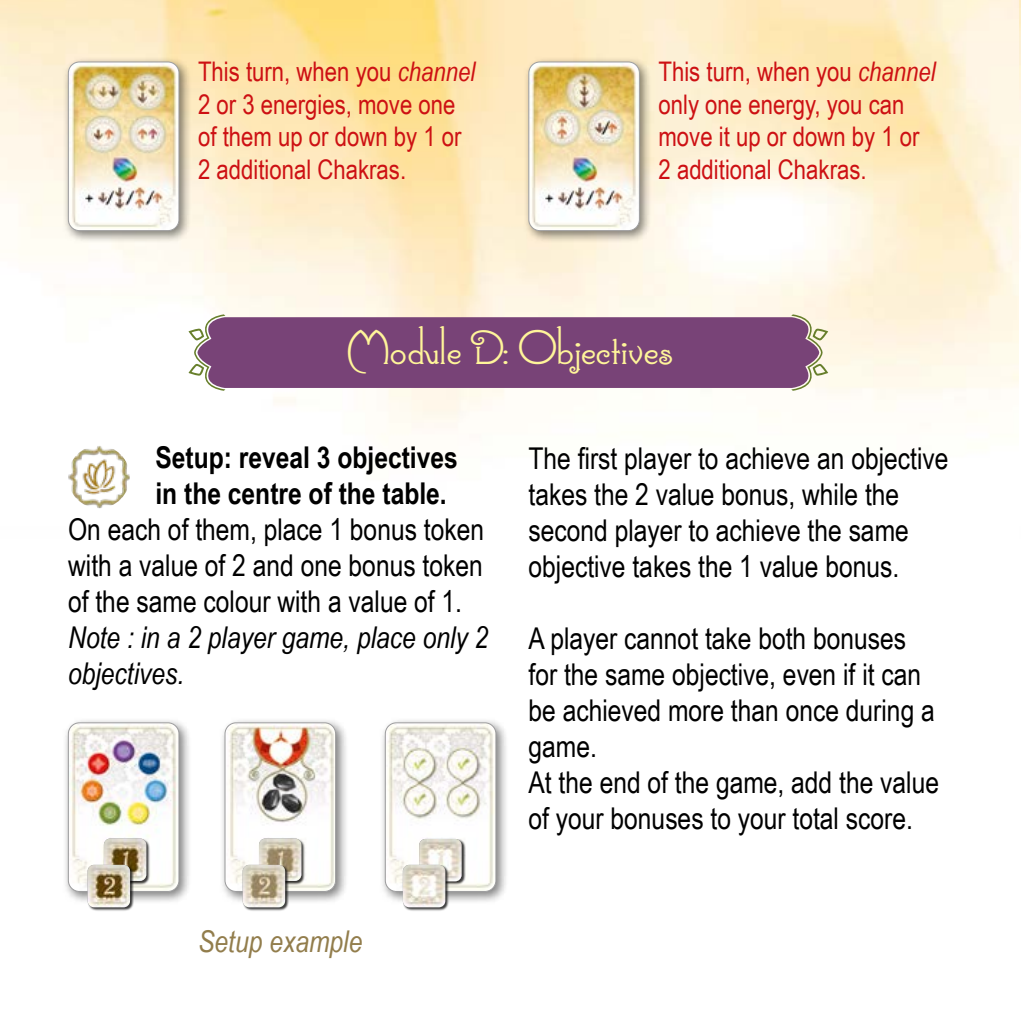
<style>
.page{position:relative;width:1021px;height:1021px;background:#fff}
.page>*{position:absolute;margin:0;border:0;box-sizing:border-box;transform-origin:0 0}
.t1{font:36px "Connie";color:#fff59a}
.t2{font:30px/36px "Arial Narrow";color:#000}
.t3{font:700 30px/36px "Arial Narrow";color:#000}
.t4{font:italic 30px/36px "Arial Narrow";color:#000}
.t5{font:italic 30px "Arial Narrow";color:#927d4c}
.t6{font:27px/32.4px "Arial Narrow";color:#cd1013}
.s1{font-style:italic}
</style>
<div class="page">
<img style="left:0;top:0;width:1020px;height:509px">
<svg style="left:791px;top:314px;width:37px;height:77px"></svg>
<svg style="left:188px;top:314px;width:37px;height:77px"></svg>
<div style="left:197px;top:317px;width:622px;height:71px;background:#784377"></div>
<div style="left:62px;top:56px;width:130px;height:188px;background:#000;opacity:.5"></div>
<img style="left:68px;top:62px;width:111px;height:168px">
<div style="left:68px;top:62px;width:111px;height:169px;border:1px solid #9c9c9d;border-radius:11px"></div>
<div style="left:62px;top:716px;width:130px;height:188px;background:#000;opacity:.5"></div>
<img style="left:68px;top:722px;width:111px;height:169px">
<div style="left:68px;top:722px;width:111px;height:169px;border:1px solid #9c9c9d;border-radius:11px"></div>
<div style="left:219px;top:716px;width:129px;height:188px;background:#000;opacity:.5"></div>
<img style="left:226px;top:722px;width:109px;height:169px">
<div style="left:225px;top:722px;width:111px;height:169px;border:1px solid #9c9c9d;border-radius:11px"></div>
<div style="left:379px;top:716px;width:130px;height:188px;background:#000;opacity:.5"></div>
<img style="left:385px;top:722px;width:111px;height:169px">
<div style="left:385px;top:722px;width:111px;height:169px;border:1px solid #9c9c9d;border-radius:11px"></div>
<div style="left:522px;top:56px;width:130px;height:188px;background:#000;opacity:.5"></div>
<img style="left:529px;top:62px;width:110px;height:168px">
<div style="left:528px;top:62px;width:111px;height:169px;border:1px solid #9c9c9d;border-radius:11px"></div>
<div style="left:104px;top:838px;width:46px;height:46px;background:#000;opacity:.75"></div>
<img style="left:104px;top:838px;width:42px;height:42px">
<div style="left:259px;top:838px;width:46px;height:46px;background:#000;opacity:.75"></div>
<img style="left:259px;top:838px;width:42px;height:42px">
<div style="left:419px;top:838px;width:46px;height:47px;background:#000;opacity:.75"></div>
<img style="left:419px;top:838px;width:42px;height:43px">
<div style="left:88px;top:864px;width:46px;height:47px;background:#000;opacity:.75"></div>
<img style="left:88px;top:864px;width:42px;height:43px">
<div style="left:242px;top:864px;width:47px;height:47px;background:#000;opacity:.75"></div>
<img style="left:243px;top:864px;width:42px;height:43px">
<div style="left:403px;top:864px;width:46px;height:47px;background:#000;opacity:.75"></div>
<img style="left:403px;top:864px;width:42px;height:43px">
<img style="left:68px;top:445px;width:62px;height:63px;border-radius:31px">
<p class="t6" style="left:198px;top:55px;width:279px">This turn, when you <span class="s1">channel<br></span>2 or 3 energies, move one of them up or down by 1 or<br>2 additional Chakras.</p>
<p class="t6" style="left:658px;top:55px;width:279px">This turn, when you <span class="s1">channel </span>only one energy, you can move it up or down by 1 or<br>2 additional Chakras.</p>
<p class="t1" style="left:345px;top:319px;width:329px">Module D: Objectives</p>
<p class="t3" style="left:155px;top:438px;width:304px">Setup: reveal 3 objectives in the centre of the table.</p>
<p class="t2" style="left:68px;top:510px;width:417px;text-align:justify">On each of them, place 1 bonus token with a value of 2 and one bonus token of the same colour with a value of 1.</p>
<p class="t4" style="left:68px;top:619px;width:422px">Note : in a 2 player game, place only 2 objectives.</p>
<p class="t5" style="left:198px;top:920px;width:166px">Setup example</p>
<p class="t2" style="left:528px;top:439px;width:421px">The first player to achieve an objective takes the 2 value bonus, while the second player to achieve the same objective takes the 1 value bonus.</p>
<p class="t2" style="left:528px;top:619px;width:412px">A player cannot take both bonuses for the same objective, even if it can be achieved more than once during a game.<br>At the end of the game, add the value of your bonuses to your total score.</p>
</div>
